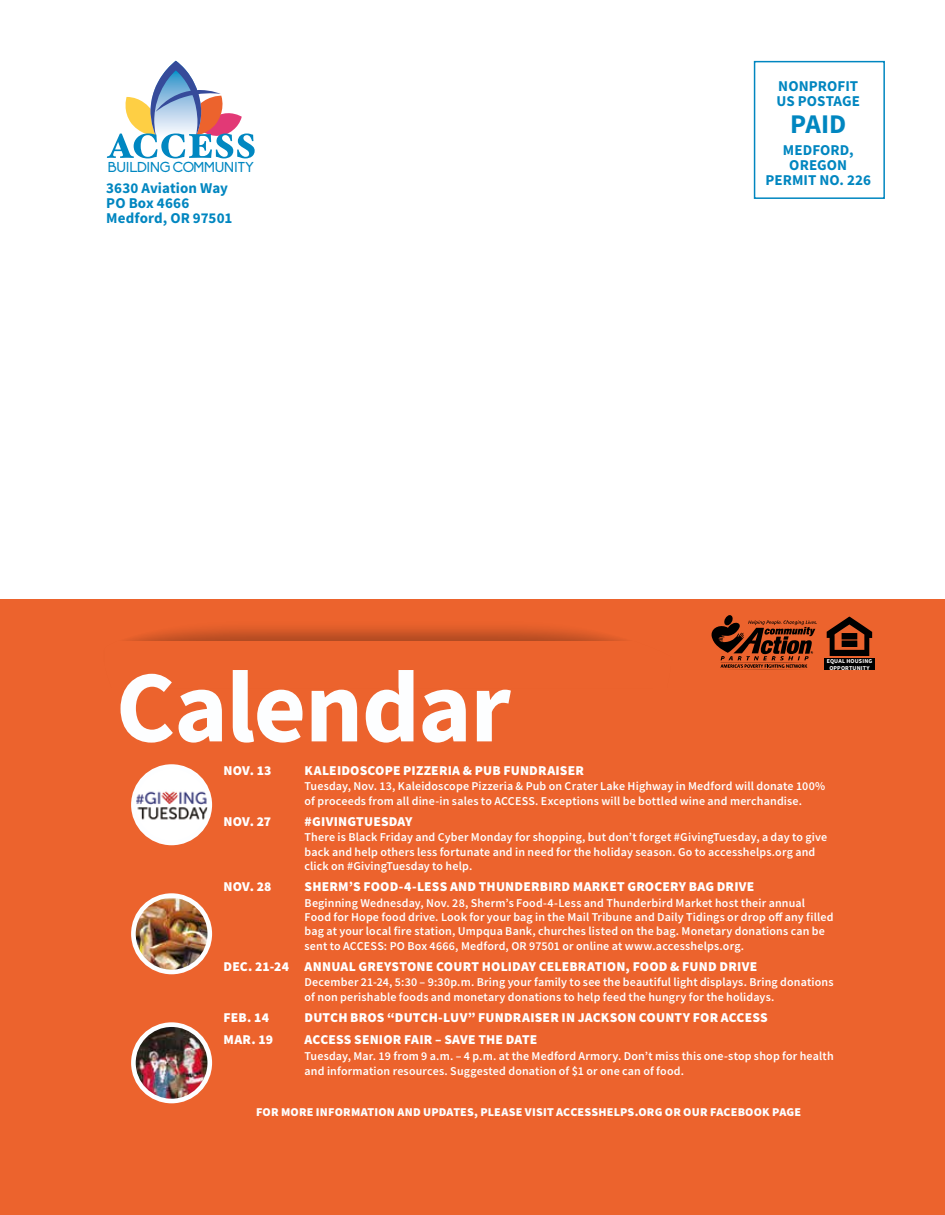
<style>
.page{position:relative;width:945px;height:1215px;background:#fff}
.page>*{position:absolute;margin:0;border:0;box-sizing:border-box;transform-origin:0 0}
.t1{font:700 101.85px "Source Sans Pro";letter-spacing:-.015em;color:#fdfeff}
.t2{font:700 27px "Source Sans Pro";color:#0086c0}
.t3{font:700 15px/15px "Source Sans Pro";letter-spacing:.01em;color:#0086c0}
.t4{font:14.1px "Biko";letter-spacing:-.04em;color:#0087c1}
.t5{font:900 13.5px "Source Sans Pro";letter-spacing:.015em;color:#fff}
.t6{font:600 12px/14.4px "Source Sans Pro";letter-spacing:.015em;color:#fff}
.t7{font:900 12px "Source Sans Pro";letter-spacing:.015em;color:#fdfeff}
.t8{font:700 6px/7.2px "Source Sans Pro";letter-spacing:.025em;color:#fff;text-align:center}
</style>
<div class="page">
<div style="left:0;top:600px;width:945px;height:615px;background:#ec632d"></div>
<svg style="left:712px;top:615px;width:105px;height:55px"></svg>
<div style="left:754px;top:61px;width:131px;height:138px;border:2px solid #0086c0"></div>
<div style="left:99px;top:616px;width:575px;height:78px;background:#000;opacity:.28"></div>
<div style="left:105px;top:641px;width:565px;height:46px;background:#ec632d"></div>
<div style="left:824px;top:658px;width:51px;height:12px;background:#000"></div>
<svg style="left:827px;top:617px;width:45px;height:39px"></svg>
<div style="left:133px;top:767px;width:77px;height:76px;background:#fff;border-radius:50%"></div>
<img style="left:133px;top:773px;width:77px;height:63px">
<div style="left:131px;top:764px;width:81px;height:81px;border:5px solid #fdfeff;border-radius:50%"></div>
<img style="left:133px;top:896px;width:77px;height:76px;border-radius:38px">
<div style="left:131px;top:893px;width:81px;height:81px;border:5px solid #fdfeff;border-radius:50%"></div>
<img style="left:133px;top:1025px;width:77px;height:76px;border-radius:38px">
<div style="left:131px;top:1022px;width:81px;height:81px;border:5px solid #fdfeff;border-radius:50%"></div>
<svg style="left:107px;top:61px;width:148px;height:97px"></svg>
<p class="t4" style="left:108px;top:159px;width:147px">BUILDING COMMUNITY</p>
<p class="t3" style="left:106px;top:180px;width:128px">3630 Aviation Way<br>PO Box 4666<br>Medford, OR 97501</p>
<h1 class="t1" style="left:116px;top:639px;width:396px">Calendar</h1>
<p class="t3" style="left:777px;top:78px;width:85px">NONPROFIT<br>US POSTAGE</p>
<h2 class="t2" style="left:790px;top:106px;width:58px">PAID</h2>
<p class="t3" style="left:765px;top:142px;width:107px;text-align:center">MEDFORD,<br>OREGON<br>PERMIT NO. 226</p>
<p class="t8" style="left:827px;top:657px;width:47px">EQUAL HOUSING<br>OPPORTUNITY</p>
<p class="t5" style="left:224px;top:761px;width:49px">NOV. 13</p>
<p class="t5" style="left:305px;top:761px;width:281px">KALEIDOSCOPE PIZZERIA &amp; PUB FUNDRAISER</p>
<p class="t6" style="left:305px;top:779px;width:522px">Tuesday, Nov. 13, Kaleidoscope Pizzeria &amp; Pub on Crater Lake Highway in Medford will donate 100% of proceeds from all dine-in sales to ACCESS. Exceptions will be bottled wine and merchandise.</p>
<p class="t5" style="left:224px;top:812px;width:49px">NOV. 27</p>
<p class="t5" style="left:305px;top:812px;width:110px">#GIVINGTUESDAY</p>
<p class="t6" style="left:305px;top:830px;width:524px">There is Black Friday and Cyber Monday for shopping, but don’t forget #GivingTuesday, a day to give back and help others less fortunate and in need for the holiday season. Go to accesshelps.org and click on #GivingTuesday to help.</p>
<p class="t5" style="left:224px;top:877px;width:49px">NOV. 28</p>
<p class="t5" style="left:305px;top:877px;width:451px">SHERM’S FOOD-4-LESS AND THUNDERBIRD MARKET GROCERY BAG DRIVE</p>
<p class="t6" style="left:305px;top:895px;width:531px">Beginning Wednesday, Nov. 28, Sherm’s Food-4-Less and Thunderbird Market host their annual Food for Hope food drive. Look for your bag in the Mail Tribune and Daily Tidings or drop off any filled bag at your local fire station, Umpqua Bank, churches listed on the bag. Monetary donations can be sent to ACCESS: PO Box 4666, Medford, OR 97501 or online at www.accesshelps.org.</p>
<p class="t5" style="left:224px;top:957px;width:535px">DEC. 21-24 ANNUAL GREYSTONE COURT HOLIDAY CELEBRATION, FOOD &amp; FUND DRIVE</p>
<p class="t6" style="left:305px;top:975px;width:531px">December 21-24, 5:30 – 9:30p.m. Bring your family to see the beautiful light displays. Bring donations of non perishable foods and monetary donations to help feed the hungry for the holidays.</p>
<p class="t5" style="left:224px;top:1008px;width:47px">FEB. 14</p>
<p class="t5" style="left:305px;top:1008px;width:465px">DUTCH BROS “DUTCH-LUV” FUNDRAISER IN JACKSON COUNTY FOR ACCESS</p>
<p class="t5" style="left:224px;top:1031px;width:51px">MAR. 19</p>
<p class="t5" style="left:305px;top:1031px;width:234px">ACCESS SENIOR FAIR – SAVE THE DATE</p>
<p class="t6" style="left:305px;top:1049px;width:531px">Tuesday, Mar. 19 from 9 a.m. – 4 p.m. at the Medford Armory. Don’t miss this one-stop shop for health and information resources. Suggested donation of $1 or one can of food.</p>
<p class="t7" style="left:256px;top:1104px;width:547px">FOR MORE INFORMATION AND UPDATES, PLEASE VISIT ACCESSHELPS.ORG OR OUR FACEBOOK PAGE</p>
</div>
